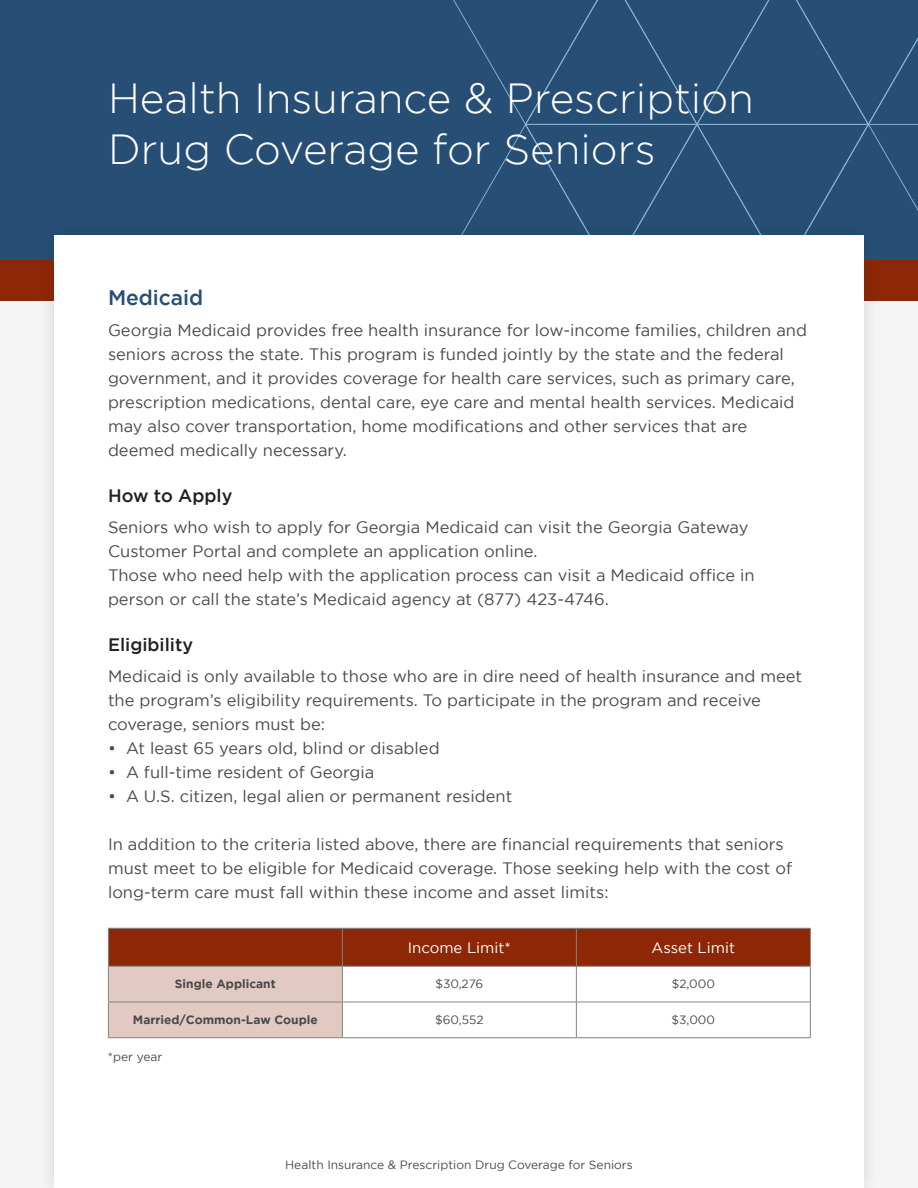
<style>
.page{position:relative;width:918px;height:1188px;background:#f5f5f5}
.page>*{position:absolute;margin:0;border:0;box-sizing:border-box;transform-origin:0 0}
.t1{font:300 42px/50.4px "Gotham";color:#fff}
.t2{font:500 21px "Gotham";color:#274e75}
.t3{font:500 18px "Gotham";color:#231f20}
.t4{font:16.5px/24px "Gotham";color:#474b49}
.t5{font:15px "Gotham";color:#fff}
.t6{font:12px "Gotham";color:#474b49}
.t7{font:700 12px "Gotham";color:#474b49}
</style>
<div class="page">
<div style="left:0;top:0;width:918px;height:280px;background:#274e75"></div>
<svg style="left:453px;top:0;width:465px;height:220px"></svg>
<div style="left:0;top:260px;width:918px;height:41px;background:#8d2706"></div>
<div style="left:39px;top:220px;width:841px;height:968px;background:#231f20;opacity:.15"></div>
<div style="left:54px;top:235px;width:810px;height:953px;background:#fff"></div>
<svg style="left:109px;top:929px;width:701px;height:108px"></svg>
<hr style="left:342px;top:929px;width:1px;height:37px;background:#808284">
<hr style="left:576px;top:929px;width:1px;height:37px;background:#808284">
<hr style="left:576px;top:967px;width:1px;height:35px;background:#808284">
<hr style="left:108px;top:1002px;width:234px;height:1px;background:#808284">
<hr style="left:342px;top:1002px;width:234px;height:1px;background:#808284">
<hr style="left:576px;top:1002px;width:235px;height:1px;background:#808284">
<hr style="left:576px;top:1002px;width:1px;height:35px;background:#808284">
<hr style="left:810px;top:967px;width:1px;height:35px;background:#808284">
<hr style="left:810px;top:1002px;width:1px;height:35px;background:#808284">
<hr style="left:342px;top:1037px;width:234px;height:1px;background:#808284">
<hr style="left:576px;top:1037px;width:235px;height:1px;background:#808284">
<hr style="left:108px;top:928px;width:234px;height:1px;background:#808284">
<hr style="left:108px;top:929px;width:1px;height:37px;background:#808284">
<hr style="left:342px;top:928px;width:234px;height:1px;background:#808284">
<hr style="left:576px;top:928px;width:235px;height:1px;background:#808284">
<hr style="left:810px;top:929px;width:1px;height:37px;background:#808284">
<hr style="left:342px;top:966px;width:234px;height:1px;background:#808284">
<hr style="left:576px;top:966px;width:235px;height:1px;background:#808284">
<hr style="left:108px;top:966px;width:234px;height:1px;background:#808284">
<hr style="left:108px;top:967px;width:1px;height:35px;background:#808284">
<hr style="left:342px;top:967px;width:1px;height:35px;background:#808284">
<hr style="left:108px;top:1002px;width:1px;height:35px;background:#808284">
<hr style="left:342px;top:1002px;width:1px;height:35px;background:#808284">
<hr style="left:108px;top:1037px;width:234px;height:1px;background:#808284">
<h1 class="t1" style="left:108px;top:73px;width:647px">Health Insurance &amp; Prescription<br>Drug Coverage for Seniors</h1>
<p class="t2" style="left:108px;top:285px;width:97px">Medicaid</p>
<p class="t4" style="left:108px;top:317px;width:701px">Georgia Medicaid provides free health insurance for low-income families, children and seniors across the state. This program is funded jointly by the state and the federal government, and it provides coverage for health care services, such as primary care, prescription medications, dental care, eye care and mental health services. Medicaid may also cover transportation, home modifications and other services that are deemed medically necessary.</p>
<p class="t3" style="left:108px;top:485px;width:126px">How to Apply</p>
<p class="t4" style="left:108px;top:515px;width:648px">Seniors who wish to apply for Georgia Medicaid can visit the Georgia Gateway Customer Portal and complete an application online.<br>Those who need help with the application process can visit a Medicaid office in person or call the state’s Medicaid agency at (877) 423-4746.</p>
<p class="t3" style="left:108px;top:635px;width:87px">Eligibility</p>
<p class="t4" style="left:108px;top:664px;width:696px">Medicaid is only available to those who are in dire need of health insurance and meet the program’s eligibility requirements. To participate in the program and receive coverage, seniors must be:</p>
<p class="t4" style="left:108px;top:736px;width:333px">• At least 65 years old, blind or disabled</p>
<p class="t4" style="left:108px;top:760px;width:268px">• A full-time resident of Georgia</p>
<p class="t4" style="left:108px;top:784px;width:406px">• A U.S. citizen, legal alien or permanent resident</p>
<p class="t4" style="left:108px;top:832px;width:686px">In addition to the criteria listed above, there are financial requirements that seniors must meet to be eligible for Medicaid coverage. Those seeking help with the cost of long-term care must fall within these income and asset limits:</p>
<p class="t5" style="left:408px;top:939px;width:105px">Income Limit*</p>
<p class="t5" style="left:652px;top:939px;width:85px">Asset Limit</p>
<p class="t7" style="left:175px;top:977px;width:102px">Single Applicant</p>
<p class="t6" style="left:435px;top:978px;width:49px">$30,276</p>
<p class="t6" style="left:672px;top:978px;width:45px">$2,000</p>
<p class="t7" style="left:133px;top:1013px;width:186px">Married/Common-Law Couple</p>
<p class="t6" style="left:435px;top:1013px;width:50px">$60,552</p>
<p class="t6" style="left:672px;top:1013px;width:45px">$3,000</p>
<p class="t6" style="left:108px;top:1050px;width:56px">*per year</p>
<p class="t6" style="left:285px;top:1158px;width:349px">Health Insurance &amp; Prescription Drug Coverage for Seniors</p>
</div>
